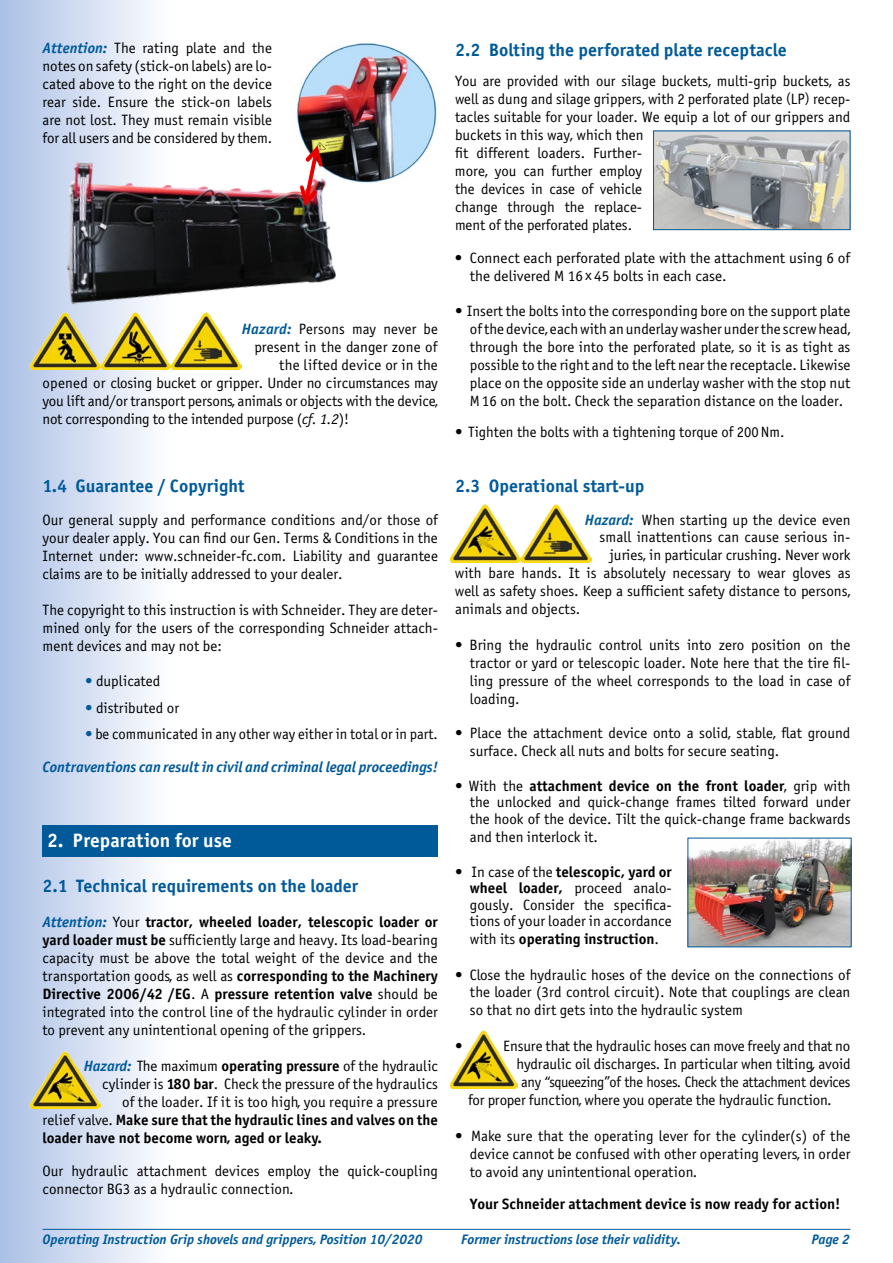
<style>
.page{position:relative;width:893px;height:1263px;background:#fff}
.page>*{position:absolute;margin:0;border:0;box-sizing:border-box;transform-origin:0 0}
.t1{font:19.5px "Officina Sans Bold ITC";letter-spacing:-.005em;color:#fff}
.t2{font:18px "Officina Sans Bold ITC";color:#005a9a}
.t3{font:15px/18px "Officina Sans Book ITC";color:#000;text-align:justify}
.t4{font:15px/18px "Officina Sans Bold ITC";color:#000}
.t5{font:italic 15px "Officina Sans Bold ITC";color:#005a9a}
.t6{font:15px "Officina Sans Book ITC";letter-spacing:-.025em;color:#000;scale:.96 1}
.t7{font:italic 13.8px "Officina Sans Bold ITC";color:#005a9a}
.s1{font-size:13.5px}
.s2{font-family:"Officina Sans Bold ITC";font-style:italic;color:#005a9a}
.s3{font-family:"Officina Sans Book ITC"}
.s4{font-family:"Officina Sans Bold ITC"}
.s5{font-style:italic}
.s6{color:#005a9a}
.s7{font-style:italic;color:#005a9a}
</style>
<div class="page">
<div style="left:0;top:0;width:171px;height:1263px;background:linear-gradient(to right,#aac0e5,#fffeff)"></div>
<hr style="left:43px;top:1229px;width:807px;height:1px;background:#005a9a">
<div style="left:43px;top:825px;width:395px;height:32px;background:#005a9a"></div>
<img style="left:690px;top:840px;width:159px;height:105px">
<img style="left:655px;top:133px;width:193px;height:95px">
<div style="left:653px;top:131px;width:197px;height:99px;border:1px solid #005a9a"></div>
<img style="left:30px;top:313px;width:211px;height:57px">
<img style="left:30px;top:1051px;width:70px;height:57px">
<img style="left:450px;top:505px;width:141px;height:57px">
<img style="left:450px;top:1031px;width:68px;height:57px">
<img style="left:296px;top:42px;width:141px;height:141px">
<img style="left:57px;top:152px;width:291px;height:179px">
<img style="left:285px;top:141px;width:52px;height:69px">
<p class="t2" style="left:455px;top:38px;width:333px">2.2 Bolting the perforated plate receptacle</p>
<p class="t3" style="left:455px;top:72px;width:397px;text-align:left">You are provided with our silage buckets, multi-grip buckets, as well as dung and silage grippers, with 2 perforated plate <span class="s1">(</span>LP<span class="s1">)</span> recep&shy;tacles suitable for your loader. We equip a lot of our grippers and buckets in this way, which then<br>fit different loaders. Further-<br>more, you can further employ<br>the devices in case of vehicle<br>change through the replace-<br>ment of the perforated plates.</p>
<p class="t3" style="left:470px;top:249px;width:382px;text-indent:-15px">• Connect each perforated plate with the attachment using 6 of the delivered M 16 x 45 bolts in each case.</p>
<p class="t3" style="left:470px;top:302px;width:382px;text-indent:-15px">• Insert the bolts into the corresponding bore on the support plate of the device, each with an underlay washer under the screw head, through the bore into the perforated plate, so it is as tight as possible to the right and to the left near the receptacle. Likewise place on the opposite side an underlay washer with the stop nut M16 on the bolt. Check the separation distance on the loader.</p>
<p class="t3" style="left:455px;top:423px;width:331px">• Tighten the bolts with a tightening torque of 200Nm.</p>
<p class="t2" style="left:455px;top:474px;width:191px">2.3 Operational start-up</p>
<p class="t3" style="left:585px;top:510px;width:267px"><span class="s2">Hazard:</span> When starting up the device even</p>
<p class="t3" style="left:600px;top:528px;width:252px">small inattentions can cause serious in-</p>
<p class="t3" style="left:610px;top:546px;width:242px">juries, in particular crushing. Never work</p>
<p class="t3" style="left:455px;top:564px;width:397px">with bare hands. It is absolutely necessary to wear gloves as</p>
<p class="t3" style="left:455px;top:582px;width:397px">well as safety shoes. Keep a sufficient safety distance to persons,</p>
<p class="t3" style="left:455px;top:600px;width:127px">animals and objects.</p>
<p class="t3" style="left:470px;top:636px;width:382px;text-indent:-15px">• Bring the hydraulic control units into zero position on the tractor or yard or telescopic loader. Note here that the tire fil&shy;ling pressure of the wheel corresponds to the load in case of loading.</p>
<p class="t3" style="left:470px;top:724px;width:382px;text-indent:-15px">• Place the attachment device onto a solid, stable, flat ground surface. Check all nuts and bolts for secure seating.</p>
<p class="t4" style="left:455px;top:777px;width:397px"><span class="s3">• With the</span> attachment device on the front loader<span class="s3">, grip with</span></p>
<p class="t3" style="left:470px;top:794px;width:382px;line-height:16.5px">the unlocked and quick-change frames tilted forward under the hook of the device. Tilt the quick-change frame backwards</p>
<p class="t3" style="left:470px;top:828px;width:130px">and then interlock it.</p>
<p class="t4" style="left:455px;top:863px;width:218px"><span class="s3">• In case of the</span> telescopic, yard or</p>
<p class="t3" style="left:470px;top:880px;width:203px;line-height:16.5px"><span class="s4">wheel loader,</span> proceed analo&shy;gously. Consider the specifica&shy;tions of your loader in accordance</p>
<p class="t4" style="left:470px;top:930px;width:191px"><span class="s3">with its</span> operating instruction<span class="s3">.</span></p>
<p class="t3" style="left:470px;top:966px;width:382px;text-indent:-15px">• Close the hydraulic hoses of the device on the connections of the loader (3rd control circuit). Note that couplings are clean so that no dirt gets into the hydraulic system</p>
<p class="t3" style="left:455px;top:1037px;width:9px">•</p>
<p class="t3" style="left:503px;top:1037px;width:349px">Ensure that the hydraulic hoses can move freely and that no</p>
<p class="t3" style="left:516px;top:1055px;width:336px">hydraulic oil discharges. In particular when tilting, avoid</p>
<p class="t6" style="left:521px;top:1073px;width:344px">any “squeezing”of the hoses. Check the attachment devices</p>
<p class="t3" style="left:468px;top:1091px;width:365px">for proper function, where you operate the hydraulic function.</p>
<p class="t3" style="left:470px;top:1127px;width:382px;text-indent:-15px">• Make sure that the operating lever for the cylinder(s) of the device cannot be confused with other operating levers, in order to avoid any unintentional operation.</p>
<p class="t4" style="left:470px;top:1194px;width:372px">Your Schneider attachment device is now ready for action!</p>
<p class="t3" style="left:43px;top:39px;width:231px"><span class="s2">Attention:</span> The rating plate and the notes on safety (stick-on labels) are lo&shy;cated above to the right on the device rear side. Ensure the stick-on labels are not lost. They must remain visible for all users and be considered by them.</p>
<p class="t3" style="left:242px;top:320px;width:197px"><span class="s2">Hazard:</span> Persons may never be</p>
<p class="t3" style="left:254px;top:338px;width:185px">present in the danger zone of</p>
<p class="t3" style="left:279px;top:356px;width:160px">the lifted device or in the</p>
<p class="t3" style="left:43px;top:374px;width:397px">opened or closing bucket or gripper. Under no circumstances may</p>
<p class="t3" style="left:43px;top:392px;width:397px">you lift and/or transport persons, animals or objects with the device,</p>
<p class="t3" style="left:43px;top:410px;width:308px">not corresponding to the intended purpose (<span class="s5">cf. 1.2</span>)!</p>
<p class="t2" style="left:43px;top:475px;width:204px">1.4 Guarantee / Copyright</p>
<p class="t3" style="left:43px;top:511px;width:397px">Our general supply and performance conditions and/or those of your dealer apply. You can find our Gen. Terms &amp; Conditions in the Internet under: www.schneider-fc.com. Liability and guarantee claims are to be initially addressed to your dealer.</p>
<p class="t3" style="left:43px;top:601px;width:397px">The copyright to this instruction is with Schneider. They are deter&shy;mined only for the users of the corresponding Schneider attach&shy;ment devices and may not be:</p>
<p class="t3" style="left:85px;top:672px;width:77px"><span class="s6">•</span> duplicated</p>
<p class="t3" style="left:85px;top:699px;width:96px"><span class="s6">•</span> distributed or</p>
<p class="t3" style="left:85px;top:725px;width:354px"><span class="s6">•</span> be communicated in any other way either in total or in part.</p>
<p class="t5" style="left:43px;top:758px;width:397px">Contraventions can result in civil and criminal legal proceedings!</p>
<h1 class="t1" style="left:47px;top:828px;width:186px">2. Preparation for use</h1>
<p class="t2" style="left:43px;top:875px;width:317px">2.1 Technical requirements on the loader</p>
<p class="t4" style="left:43px;top:913px;width:397px"><span class="s7">Attention:</span> <span class="s3">Your</span> tractor, wheeled loader, telescopic loader or</p>
<p class="t3" style="left:43px;top:931px;width:397px"><span class="s4">yard loader must be</span> sufficiently large and heavy. Its load-bearing capacity must be above the total weight of the device and the transportation goods, as well as <span class="s4">corresponding to the Machinery</span></p>
<p class="t4" style="left:43px;top:985px;width:397px">Directive 2006/42 /EG<span class="s3">. A</span> pressure retention valve <span class="s3">should be</span></p>
<p class="t3" style="left:43px;top:1003px;width:397px">integrated into the control line of the hydraulic cylinder in order to prevent any unintentional opening of the grippers.</p>
<p class="t3" style="left:84px;top:1057px;width:356px;text-align:right"><span class="s2">Hazard:</span> The maximum <span class="s4">operating pressure</span> of the hydraulic cylinder is <span class="s4">180 bar</span>. Check the pressure of the hydraulics<br>of the loader. If it is too high, you require a pressure</p>
<p class="t4" style="left:43px;top:1111px;width:397px"><span class="s3">relief valve.</span> Make sure that the hydraulic lines and valves on the loader have not become worn, aged or leaky.</p>
<p class="t3" style="left:43px;top:1162px;width:397px">Our hydraulic attachment devices employ the quick-coupling connector BG3 as a hydraulic connection.</p>
<p class="t7" style="left:43px;top:1230px;width:382px">Operating Instruction Grip shovels and grippers, Position 10/2020</p>
<p class="t7" style="left:461px;top:1230px;width:221px">Former instructions lose their validity.</p>
<p class="t7" style="left:811px;top:1230px;width:40px">Page 2</p>
</div>
